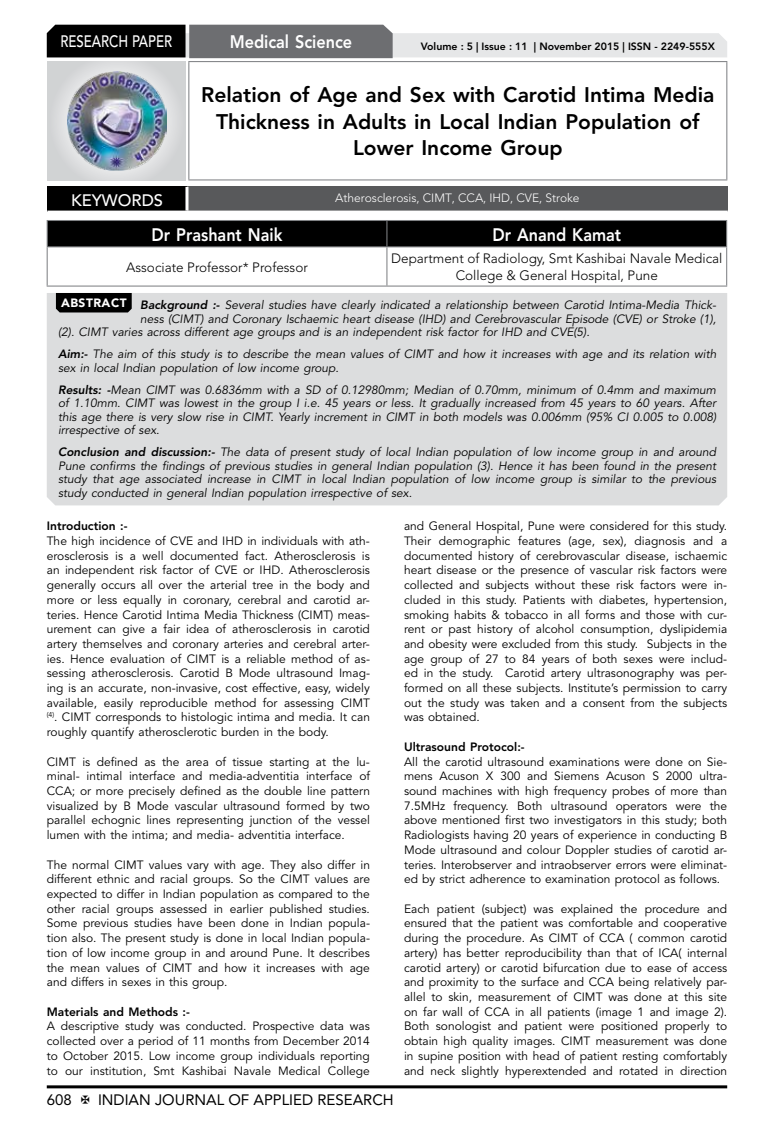
<style>
.page{position:relative;width:774px;height:1136px;background:#fff}
.page>*{position:absolute;margin:0;border:0;box-sizing:border-box;transform-origin:0 0}
.t1{font:800 21px/26.2px "Avenir LT Std";color:#000;text-align:center}
.t2{font:800 18px "Avenir LT Std";color:#fff;scale:.9 1}
.t3{font:500 16.5px "Avenir LT Std";color:#fff;scale:.8 1}
.t4{font:500 16.5px "Avenir LT Std";color:#fff}
.t5{font:15px "Avenir LT Std";color:#000}
.t6{font:300 13.5px/16.2px "Avenir LT Std";color:#000;text-align:center}
.t7{font:12px/14.7px "Avenir LT Std";color:#000;text-align:justify}
.t8{font:italic 12px/13.5px "Avenir LT Std";color:#000;text-align:justify}
.t9{font:800 12px "Avenir LT Std";color:#000}
.t10{font:300 12px "Avenir LT Std";color:#fff}
.t11{font:800 10.5px "Avenir LT Std";color:#000}
.s1{font-weight:800}
</style>
<div class="page">
<hr style="left:47px;top:1085px;width:680px;height:3px;background:#000">
<div style="left:48px;top:62px;width:137px;height:118px;background:linear-gradient(to right,#d9dadb,#d9dadb)"></div>
<img style="left:68px;top:71px;width:99px;height:100px">
<svg style="left:47px;top:25px;width:680px;height:33px;background:#979899"></svg>
<hr style="left:188px;top:61px;width:539px;height:1px;background:#808285">
<hr style="left:188px;top:62px;width:1px;height:117px;background:#808285">
<hr style="left:726px;top:62px;width:1px;height:117px;background:#808285">
<hr style="left:188px;top:179px;width:539px;height:1px;background:#808285">
<div style="left:47px;top:220px;width:680px;height:26px;background:#000"></div>
<hr style="left:47px;top:246px;width:340px;height:1px;background:#808285">
<hr style="left:47px;top:247px;width:1px;height:38px;background:#808285">
<hr style="left:387px;top:246px;width:340px;height:1px;background:#808285">
<hr style="left:386px;top:247px;width:1px;height:38px;background:#808285">
<hr style="left:726px;top:247px;width:1px;height:38px;background:#808285">
<hr style="left:47px;top:285px;width:340px;height:1px;background:#808285">
<hr style="left:387px;top:285px;width:340px;height:1px;background:#808285">
<div style="left:47px;top:187px;width:140px;height:25px;background:#000"></div>
<div style="left:187px;top:187px;width:541px;height:25px;background:#58595b"></div>
<hr style="left:185px;top:187px;width:3px;height:23px;background:#fff">
<hr style="left:47px;top:210px;width:140px;height:3px;background:#fff">
<hr style="left:187px;top:210px;width:541px;height:3px;background:#fff">
<div style="left:47px;top:293px;width:680px;height:212px;background:#dcddde"></div>
<svg style="left:56px;top:293px;width:76px;height:19px"></svg>
<h3 class="t3" style="left:60px;top:32px;width:139px">RESEARCH PAPER</h3>
<h2 class="t2" style="left:230px;top:31px;width:138px">Medical Science</h2>
<p class="t11" style="left:421px;top:41px;width:296px">Volume : 5 | Issue : 11 | November 2015 | ISSN - 2249-555X</p>
<h1 class="t1" style="left:201px;top:82px;width:515px">Relation of Age and Sex with Carotid Intima Media<br>Thickness in Adults in Local Indian Population of<br>Lower Income Group</h1>
<h3 class="t4" style="left:71px;top:190px;width:94px">KEYWORDS</h3>
<p class="t10" style="left:335px;top:191px;width:246px">Atherosclerosis, CIMT, CCA, IHD, CVE, Stroke</p>
<h2 class="t2" style="left:152px;top:223px;width:147px">Dr Prashant Naik</h2>
<h2 class="t2" style="left:492px;top:223px;width:144px">Dr Anand Kamat</h2>
<p class="t6" style="left:126px;top:259px;width:183px">Associate Professor* Professor</p>
<p class="t6" style="left:391px;top:251px;width:333px">Department of Radiology, Smt Kashibai Navale Medical<br>College &amp; General Hospital, Pune</p>
<p class="t8" style="left:61px;top:298px;width:657px"><sup>ABSTRACT</sup> <span class="s1">Background :-</span> Several studies have clearly indicated a relationship between Carotid Intima-Media Thick-</p>
<p class="t8" style="left:140px;top:312px;width:577px">ness (CIMT) and Coronary Ischaemic heart disease (IHD) and Cerebrovascular Episode (CVE) or Stroke (1),</p>
<p class="t8" style="left:58px;top:325px;width:533px">(2). CIMT varies across different age groups and is an independent risk factor for IHD and CVE(5).</p>
<p class="t8" style="left:58px;top:348px;width:660px"><span class="s1">Aim:-</span> The aim of this study is to describe the mean values of CIMT and how it increases with age and its relation with sex in local Indian population of low income group.</p>
<p class="t8" style="left:58px;top:383px;width:659px"><span class="s1">Results: -</span>Mean CIMT was 0.6836mm with a SD of 0.12980mm; Median of 0.70mm, minimum of 0.4mm and maximum of 1.10mm. CIMT was lowest in the group I i.e. 45 years or less. It gradually increased from 45 years to 60 years. After this age there is very slow rise in CIMT. Yearly increment in CIMT in both models was 0.006mm (95% CI 0.005 to 0.008) irrespective of sex.</p>
<p class="t8" style="left:58px;top:446px;width:660px"><span class="s1">Conclusion and discussion:-</span> The data of present study of local Indian population of low income group in and around Pune confirms the findings of previous studies in general Indian population (3). Hence it has been found in the present study that age associated increase in CIMT in local Indian population of low income group is similar to the previous study conducted in general Indian population irrespective of sex.</p>
<p class="t9" style="left:47px;top:519px;width:82px">Introduction :-</p>
<p class="t7" style="left:47px;top:534px;width:325px">The high incidence of CVE and IHD in individuals with ath&shy;erosclerosis is a well documented fact. Atherosclerosis is an independent risk factor of CVE or IHD. Atherosclerosis generally occurs all over the arterial tree in the body and more or less equally in coronary, cerebral and carotid ar&shy;teries. Hence Carotid Intima Media Thickness (CIMT) meas&shy;urement can give a fair idea of atherosclerosis in carotid artery themselves and coronary arteries and cerebral arter&shy;ies. Hence evaluation of CIMT is a reliable method of as&shy;sessing atherosclerosis. Carotid B Mode ultrasound Imag&shy;ing is an accurate, non-invasive, cost effective, easy, widely available, easily reproducible method for assessing CIMT <sup>(4)</sup>. CIMT corresponds to histologic intima and media. It can roughly quantify atherosclerotic burden in the body.</p>
<p class="t7" style="left:47px;top:754px;width:325px">CIMT is defined as the area of tissue starting at the lu&shy;minal- intimal interface and media-adventitia interface of CCA; or more precisely defined as the double line pattern visualized by B Mode vascular ultrasound formed by two parallel echognic lines representing junction of the vessel lumen with the intima; and media- adventitia interface.</p>
<p class="t7" style="left:47px;top:857px;width:325px">The normal CIMT values vary with age. They also differ in different ethnic and racial groups. So the CIMT values are expected to differ in Indian population as compared to the other racial groups assessed in earlier published studies.<br>Some previous studies have been done in Indian popula&shy;tion also. The present study is done in local Indian popula&shy;tion of low income group in and around Pune. It describes the mean values of CIMT and how it increases with age and differs in sexes in this group.</p>
<p class="t9" style="left:47px;top:1004px;width:145px">Materials and Methods :-</p>
<p class="t7" style="left:47px;top:1019px;width:325px">A descriptive study was conducted. Prospective data was collected over a period of 11 months from December 2014 to October 2015. Low income group individuals reporting to our institution, Smt Kashibai Navale Medical College</p>
<p class="t7" style="left:404px;top:519px;width:325px">and General Hospital, Pune were considered for this study.<br>Their demographic features (age, sex), diagnosis and a documented history of cerebrovascular disease, ischaemic heart disease or the presence of vascular risk factors were collected and subjects without these risk factors were in&shy;cluded in this study. Patients with diabetes, hypertension, smoking habits &amp; tobacco in all forms and those with cur&shy;rent or past history of alcohol consumption, dyslipidemia and obesity were excluded from this study. Subjects in the age group of 27 to 84 years of both sexes were includ&shy;ed in the study. Carotid artery ultrasonography was per&shy;formed on all these subjects. Institute’s permission to carry out the study was taken and a consent from the subjects was obtained.</p>
<p class="t9" style="left:404px;top:739px;width:122px">Ultrasound Protocol:-</p>
<p class="t7" style="left:404px;top:754px;width:325px">All the carotid ultrasound examinations were done on Sie&shy;mens Acuson X 300 and Siemens Acuson S 2000 ultra&shy;sound machines with high frequency probes of more than 7.5MHz frequency. Both ultrasound operators were the above mentioned first two investigators in this study; both Radiologists having 20 years of experience in conducting B Mode ultrasound and colour Doppler studies of carotid ar&shy;teries. Interobserver and intraobserver errors were eliminat&shy;ed by strict adherence to examination protocol as follows.</p>
<p class="t7" style="left:404px;top:901px;width:325px">Each patient (subject) was explained the procedure and ensured that the patient was comfortable and cooperative during the procedure. As CIMT of CCA ( common carotid artery) has better reproducibility than that of ICA( internal carotid artery) or carotid bifurcation due to ease of access and proximity to the surface and CCA being relatively par&shy;allel to skin, measurement of CIMT was done at this site on far wall of CCA in all patients (image 1 and image 2).<br>Both sonologist and patient were positioned properly to obtain high quality images. CIMT measurement was done in supine position with head of patient resting comfortably and neck slightly hyperextended and rotated in direction</p>
<p class="t5" style="left:47px;top:1090px;width:27px">608</p>
<p class="t5" style="left:98px;top:1090px;width:297px">INDIAN JOURNAL OF APPLIED RESEARCH</p>
</div>
